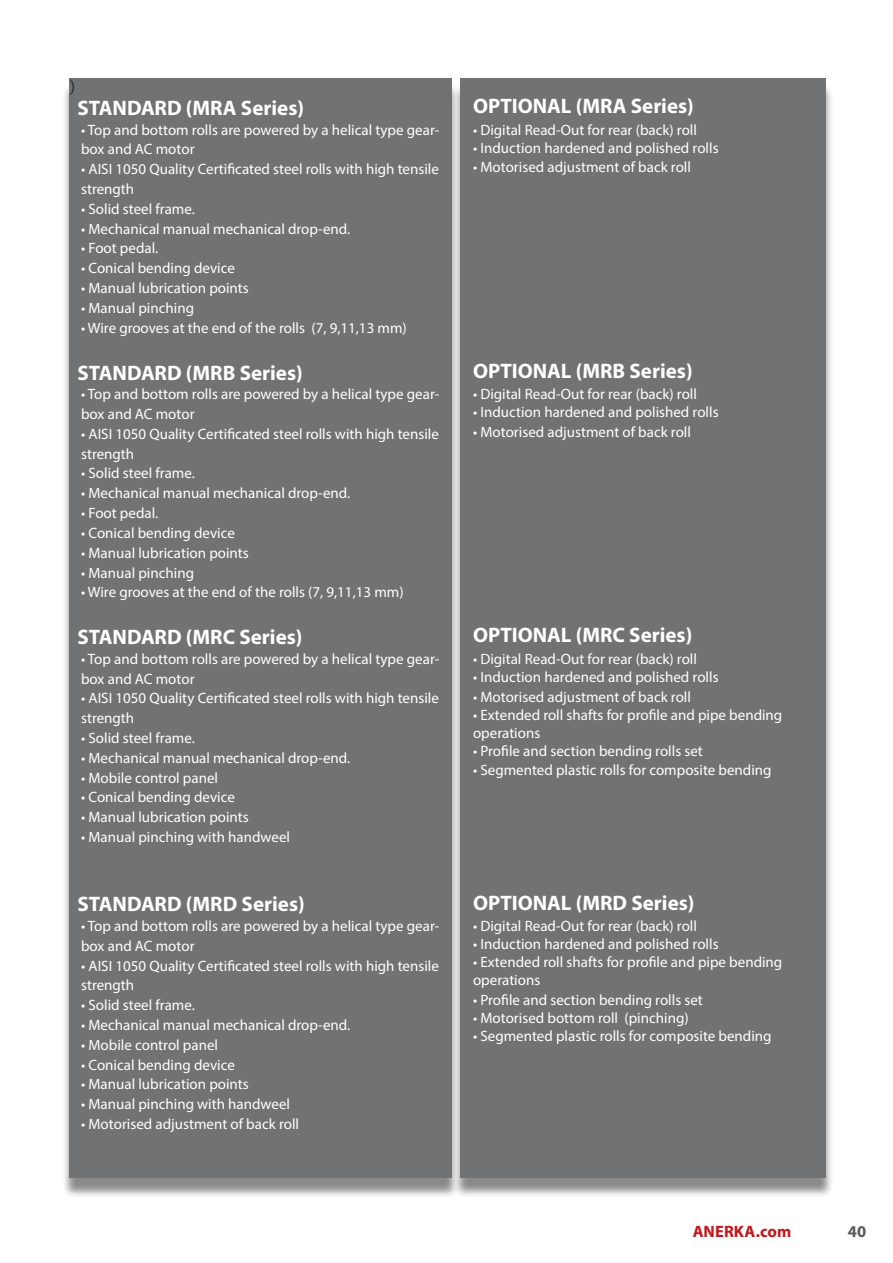
<style>
.page{position:relative;width:893px;height:1263px;background:#fff}
.page>*{position:absolute;margin:0;border:0;box-sizing:border-box;transform-origin:0 0}
.t1{font:700 21px "Myriad Pro";color:#fff}
.t2{font:18px "Minion Pro";color:#000}
.t3{font:700 16.5px "Myriad Pro";letter-spacing:.005em;color:#c4161c}
.t4{font:700 16.5px "Myriad Pro";color:#58595b}
.t5{font:15px/19.8px "Myriad Pro";color:#fff}
</style>
<div class="page">
<div style="left:452px;top:84px;width:382px;height:1114px;background:#000;opacity:.55"></div>
<div style="left:460px;top:79px;width:366px;height:1099px;background:#717274"></div>
<div style="left:61px;top:84px;width:398px;height:1115px;background:#000;opacity:.55"></div>
<div style="left:69px;top:79px;width:383px;height:1099px;background:#717274"></div>
<p class="t2" style="left:69px;top:74px;width:8px">)</p>
<h1 class="t1" style="left:78px;top:94px;width:228px">STANDARD (MRA Series)</h1>
<h1 class="t1" style="left:473px;top:92px;width:222px">OPTIONAL (MRA Series)</h1>
<p class="t5" style="left:81px;top:119px;width:360px">• Top and bottom rolls are powered by a helical type gear&shy;box and AC motor</p>
<p class="t5" style="left:81px;top:159px;width:359px">• AISI 1050 Quality Certificated steel rolls with high tensile strength</p>
<p class="t5" style="left:81px;top:199px;width:115px">• Solid steel frame.</p>
<p class="t5" style="left:81px;top:218px;width:271px">• Mechanical manual mechanical drop-end.</p>
<p class="t5" style="left:81px;top:238px;width:79px">• Foot pedal.</p>
<p class="t5" style="left:81px;top:258px;width:155px">• Conical bending device</p>
<p class="t5" style="left:81px;top:278px;width:169px">• Manual lubrication points</p>
<p class="t5" style="left:81px;top:298px;width:114px">• Manual pinching</p>
<p class="t5" style="left:81px;top:317px;width:327px">• Wire grooves at the end of the rolls (7, 9,11,13 mm)</p>
<p class="t5" style="left:473px;top:119px;width:225px">• Digital Read-Out for rear (back) roll</p>
<p class="t5" style="left:473px;top:137px;width:247px">• Induction hardened and polished rolls</p>
<p class="t5" style="left:473px;top:157px;width:219px">• Motorised adjustment of back roll</p>
<h1 class="t1" style="left:78px;top:359px;width:227px">STANDARD (MRB Series)</h1>
<h1 class="t1" style="left:473px;top:357px;width:221px">OPTIONAL (MRB Series)</h1>
<p class="t5" style="left:81px;top:384px;width:360px">• Top and bottom rolls are powered by a helical type gear&shy;box and AC motor</p>
<p class="t5" style="left:81px;top:424px;width:359px">• AISI 1050 Quality Certificated steel rolls with high tensile strength</p>
<p class="t5" style="left:81px;top:463px;width:115px">• Solid steel frame.</p>
<p class="t5" style="left:81px;top:483px;width:271px">• Mechanical manual mechanical drop-end.</p>
<p class="t5" style="left:81px;top:503px;width:79px">• Foot pedal.</p>
<p class="t5" style="left:81px;top:523px;width:155px">• Conical bending device</p>
<p class="t5" style="left:81px;top:542px;width:169px">• Manual lubrication points</p>
<p class="t5" style="left:81px;top:562px;width:114px">• Manual pinching</p>
<p class="t5" style="left:81px;top:582px;width:324px">• Wire grooves at the end of the rolls (7, 9,11,13 mm)</p>
<p class="t5" style="left:473px;top:384px;width:225px">• Digital Read-Out for rear (back) roll</p>
<p class="t5" style="left:473px;top:402px;width:247px">• Induction hardened and polished rolls</p>
<p class="t5" style="left:473px;top:422px;width:219px">• Motorised adjustment of back roll</p>
<h1 class="t1" style="left:78px;top:623px;width:226px">STANDARD (MRC Series)</h1>
<h1 class="t1" style="left:473px;top:622px;width:221px">OPTIONAL (MRC Series)</h1>
<p class="t5" style="left:81px;top:649px;width:360px">• Top and bottom rolls are powered by a helical type gear&shy;box and AC motor</p>
<p class="t5" style="left:81px;top:688px;width:359px">• AISI 1050 Quality Certificated steel rolls with high tensile strength</p>
<p class="t5" style="left:81px;top:728px;width:115px">• Solid steel frame.</p>
<p class="t5" style="left:81px;top:748px;width:271px">• Mechanical manual mechanical drop-end.</p>
<p class="t5" style="left:81px;top:767px;width:139px">• Mobile control panel</p>
<p class="t5" style="left:81px;top:787px;width:155px">• Conical bending device</p>
<p class="t5" style="left:81px;top:807px;width:169px">• Manual lubrication points</p>
<p class="t5" style="left:81px;top:827px;width:210px">• Manual pinching with handweel</p>
<p class="t5" style="left:473px;top:649px;width:225px">• Digital Read-Out for rear (back) roll</p>
<p class="t5" style="left:473px;top:667px;width:247px">• Induction hardened and polished rolls</p>
<p class="t5" style="left:473px;top:686px;width:219px">• Motorised adjustment of back roll</p>
<p class="t5" style="left:473px;top:705px;width:311px;line-height:18px">• Extended roll shafts for profile and pipe bending operations</p>
<p class="t5" style="left:473px;top:740px;width:231px">• Profile and section bending rolls set</p>
<p class="t5" style="left:473px;top:760px;width:300px">• Segmented plastic rolls for composite bending</p>
<h1 class="t1" style="left:78px;top:890px;width:229px">STANDARD (MRD Series)</h1>
<h1 class="t1" style="left:473px;top:889px;width:223px">OPTIONAL (MRD Series)</h1>
<p class="t5" style="left:81px;top:916px;width:360px">• Top and bottom rolls are powered by a helical type gear&shy;box and AC motor</p>
<p class="t5" style="left:81px;top:955px;width:359px">• AISI 1050 Quality Certificated steel rolls with high tensile strength</p>
<p class="t5" style="left:81px;top:995px;width:115px">• Solid steel frame.</p>
<p class="t5" style="left:81px;top:1015px;width:271px">• Mechanical manual mechanical drop-end.</p>
<p class="t5" style="left:81px;top:1034px;width:139px">• Mobile control panel</p>
<p class="t5" style="left:81px;top:1054px;width:155px">• Conical bending device</p>
<p class="t5" style="left:81px;top:1074px;width:169px">• Manual lubrication points</p>
<p class="t5" style="left:81px;top:1094px;width:210px">• Manual pinching with handweel</p>
<p class="t5" style="left:81px;top:1114px;width:219px">• Motorised adjustment of back roll</p>
<p class="t5" style="left:473px;top:916px;width:225px">• Digital Read-Out for rear (back) roll</p>
<p class="t5" style="left:473px;top:934px;width:247px">• Induction hardened and polished rolls</p>
<p class="t5" style="left:473px;top:953px;width:311px;line-height:18px">• Extended roll shafts for profile and pipe bending operations</p>
<p class="t5" style="left:473px;top:989px;width:231px">• Profile and section bending rolls set</p>
<p class="t5" style="left:473px;top:1007px;width:217px">• Motorised bottom roll (pinching)</p>
<p class="t5" style="left:473px;top:1025px;width:300px">• Segmented plastic rolls for composite bending</p>
<p class="t3" style="left:693px;top:1220px;width:100px">ANERKA.com</p>
<p class="t4" style="left:848px;top:1220px;width:20px">40</p>
</div>
